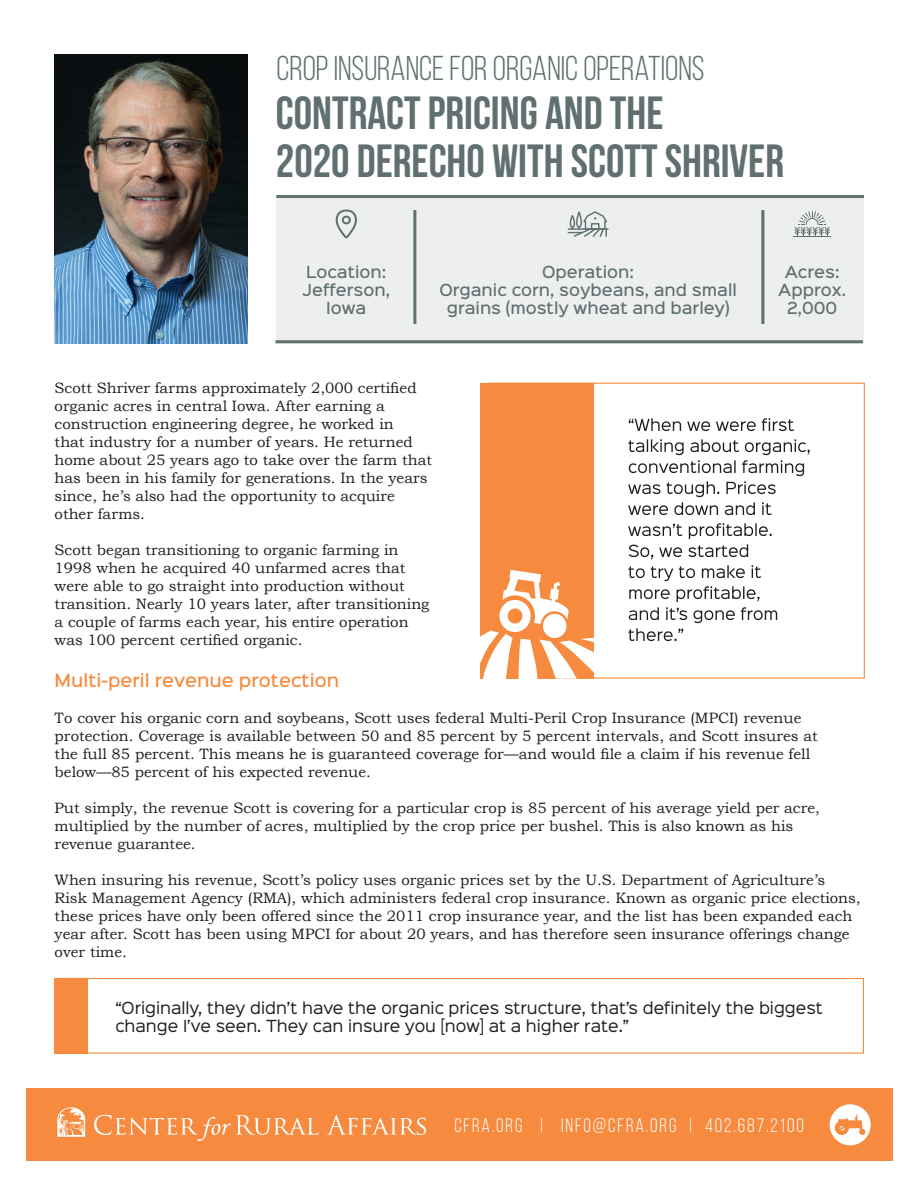
<style>
.page{position:relative;width:918px;height:1188px;background:#fff}
.page>*{position:absolute;margin:0;border:0;box-sizing:border-box;transform-origin:0 0}
.t1{font:700 46.5px/48px "Bebas Neue";color:#606f6f}
.t2{font:34.5px "Bebas Neue";color:#606f6f}
.t3{font:19.5px "Bebas Neue";letter-spacing:.1em;color:#fff}
.t4{font:500 16.5px "Sinkin Sans 500";color:#f68a3e}
.t5{font:15px/18px "Bookman Old Style";color:#221e1f}
.t6{font:15px/18px "Sinkin Sans 400";color:#221e1f}
.t7{font:500 15px/18px "Sinkin Sans 500";color:#606f6f;text-align:center}
</style>
<div class="page">
<div style="left:26px;top:1089px;width:866px;height:72px;background:#f68a3e"></div>
<svg style="left:94px;top:1115px;width:224px;height:26px"></svg>
<svg style="left:327px;top:1115px;width:99px;height:20px"></svg>
<svg style="left:57px;top:1107px;width:28px;height:30px"></svg>
<div style="left:830px;top:1104px;width:41px;height:41px;background:#fff;border-radius:50%"></div>
<svg style="left:835px;top:1115px;width:30px;height:20px"></svg>
<div style="left:276px;top:195px;width:588px;height:148px;background:#edefef"></div>
<img style="left:55px;top:54px;width:193px;height:289px">
<hr style="left:276px;top:195px;width:588px;height:3px;background:#606f6f">
<hr style="left:275px;top:340px;width:588px;height:3px;background:#606f6f">
<svg style="left:335px;top:210px;width:22px;height:28px"></svg>
<hr style="left:413px;top:210px;width:3px;height:114px;background:#606f6f">
<hr style="left:761px;top:210px;width:3px;height:114px;background:#606f6f">
<hr style="left:568px;top:228px;width:41px;height:2px;background:#606f6f">
<svg style="left:568px;top:211px;width:39px;height:26px"></svg>
<hr style="left:794px;top:236px;width:37px;height:1px;background:#606f6f">
<svg style="left:795px;top:211px;width:35px;height:25px"></svg>
<div style="left:480px;top:383px;width:114px;height:296px;background:#f68a3e"></div>
<div style="left:488px;top:383px;width:377px;height:296px;border:1px solid #f68a3e"></div>
<svg style="left:480px;top:570px;width:114px;height:109px"></svg>
<svg style="left:628px;top:523px;width:149px;height:118px"></svg>
<svg style="left:628px;top:439px;width:182px;height:76px"></svg>
<svg style="left:629px;top:418px;width:165px;height:13px"></svg>
<div style="left:55px;top:978px;width:33px;height:76px;background:#f68a3e"></div>
<div style="left:62px;top:978px;width:802px;height:76px;border:1px solid #f68a3e"></div>
<h2 class="t2" style="left:276px;top:50px;width:430px">CROP INSURANCE FOR ORGANIC OPERATIONS</h2>
<h1 class="t1" style="left:276px;top:89px;width:510px">CONTRACT PRICING AND THE<br>2020 DERECHO WITH SCOTT SHRIVER</h1>
<p class="t7" style="left:303px;top:262px;width:89px">Location:<br>Jefferson,<br>Iowa</p>
<p class="t7" style="left:439px;top:262px;width:299px">Operation:<br>Organic corn, soybeans, and small grains (mostly wheat and barley)</p>
<p class="t7" style="left:778px;top:261px;width:69px">Acres:<br>Approx.<br>2,000</p>
<p class="t5" style="left:55px;top:379px;width:379px">Scott Shriver farms approximately 2,000 certified organic acres in central Iowa. After earning a construction engineering degree, he worked in<br>that industry for a number of years. He returned home about 25 years ago to take over the farm that has been in his family for generations. In the years since, he’s also had the opportunity to acquire other farms.</p>
<p class="t5" style="left:55px;top:541px;width:376px">Scott began transitioning to organic farming in 1998 when he acquired 40 unfarmed acres that were able to go straight into production without transition. Nearly 10 years later, after transitioning a couple of farms each year, his entire operation was 100 percent certified organic.</p>
<p class="t4" style="left:55px;top:666px;width:286px">Multi-peril revenue protection</p>
<p class="t5" style="left:55px;top:709px;width:765px">To cover his organic corn and soybeans, Scott uses federal Multi-Peril Crop Insurance (MPCI) revenue protection. Coverage is available between 50 and 85 percent by 5 percent intervals, and Scott insures at the full 85 percent. This means he is guaranteed coverage for—and would file a claim if his revenue fell below—85 percent of his expected revenue.</p>
<p class="t5" style="left:55px;top:799px;width:767px">Put simply, the revenue Scott is covering for a particular crop is 85 percent of his average yield per acre, multiplied by the number of acres, multiplied by the crop price per bushel. This is also known as his revenue guarantee.</p>
<p class="t5" style="left:55px;top:871px;width:808px">When insuring his revenue, Scott’s policy uses organic prices set by the U.S. Department of Agriculture’s Risk Management Agency (RMA), which administers federal crop insurance. Known as organic price elections, these prices have only been offered since the 2011 crop insurance year, and the list has been expanded each year after. Scott has been using MPCI for about 20 years, and has therefore seen insurance offerings change over time.</p>
<p class="t6" style="left:115px;top:998px;width:709px">“Originally, they didn’t have the organic prices structure, that’s definitely the biggest change I’ve seen. They can insure you [now] at a higher rate.”</p>
<h3 class="t3" style="left:454px;top:1115px;width:351px">CFRA.ORG | INFO@CFRA.ORG | 402.687.2100</h3>
</div>
